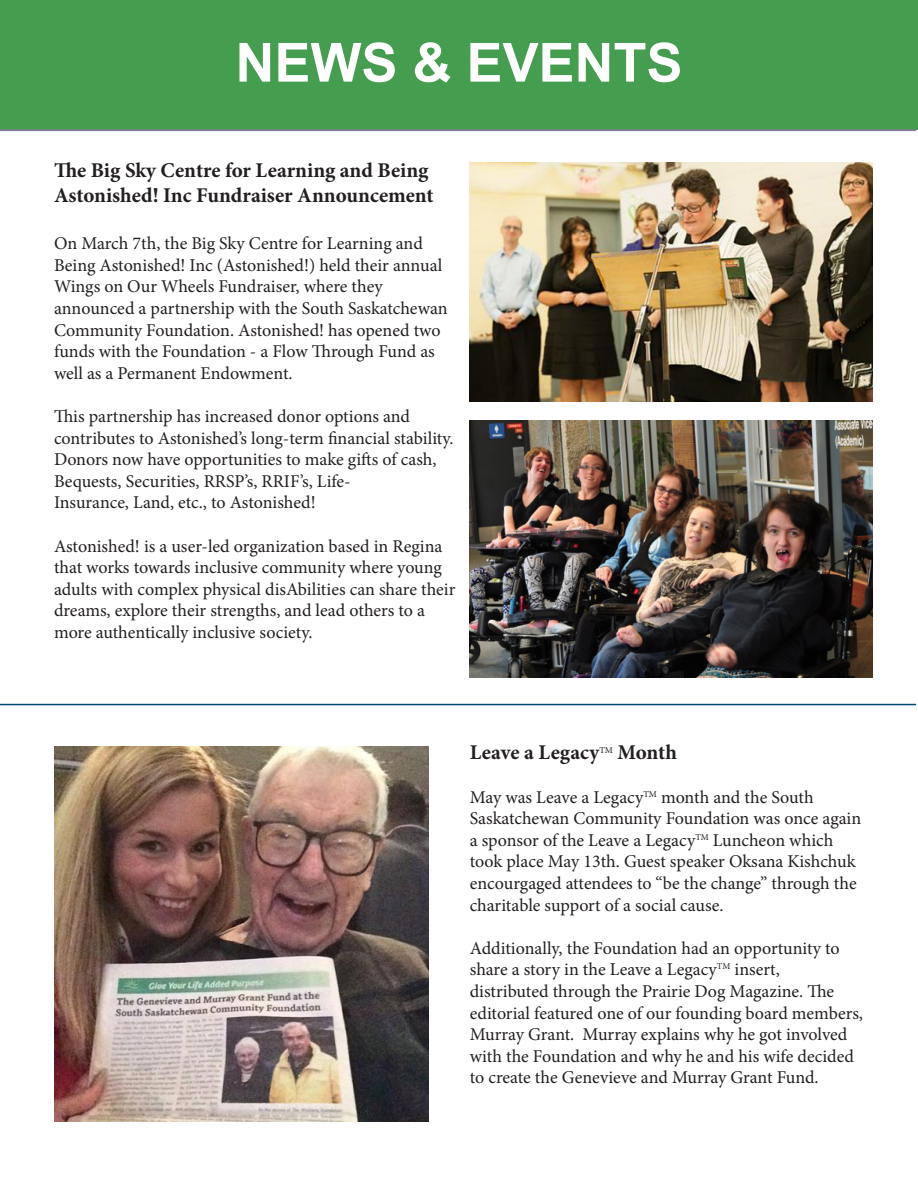
<style>
.page{position:relative;width:918px;height:1188px;background:#fff}
.page>*{position:absolute;margin:0;border:0;box-sizing:border-box;transform-origin:0 0}
.t1{font:700 54px "Arial";color:#fff}
.t2{font:700 21px/25.2px "Minion Pro";color:#231f20}
.t3{font:18px/21.6px "Minion Pro";letter-spacing:-.005em;color:#231f20}
.t4{font:9px "Minion Pro";color:#231f20}
</style>
<div class="page">
<div style="left:0;top:0;width:918px;height:130px;background:#459d50"></div>
<hr style="left:0;top:130px;width:916px;height:1px;background:#9472a9">
<hr style="left:0;top:704px;width:916px;height:1px;background:#014975">
<img style="left:470px;top:162px;width:403px;height:240px">
<img style="left:470px;top:420px;width:403px;height:257px">
<img style="left:54px;top:747px;width:374px;height:374px">
<p class="t1" style="left:235px;top:27px;width:449px">NEWS &amp; EVENTS</p>
<p class="t2" style="left:54px;top:158px;width:381px">The Big Sky Centre for Learning and Being<br>Astonished! Inc Fundraiser Announcement</p>
<p class="t3" style="left:54px;top:233px;width:390px">On March 7th, the Big Sky Centre for Learning and<br>Being Astonished! Inc (Astonished!) held their annual<br>Wings on Our Wheels Fundraiser, where they</p>
<p class="t3" style="left:54px;top:298px;width:395px">announced a partnership with the South Saskatchewan Community Foundation. Astonished! has opened two funds with the Foundation - a Flow Through Fund as well as a Permanent Endowment.</p>
<p class="t3" style="left:54px;top:406px;width:358px">This partnership has increased donor options and</p>
<p class="t3" style="left:54px;top:427px;width:401px">contributes to Astonished’s long-term financial stability.</p>
<p class="t3" style="left:54px;top:449px;width:384px">Donors now have opportunities to make gifts of cash,<br>Bequests, Securities, RRSP’s, RRIF’s, Life-</p>
<p class="t3" style="left:54px;top:492px;width:263px">Insurance, Land, etc., to Astonished!</p>
<p class="t3" style="left:54px;top:535px;width:403px">Astonished! is a user-led organization based in Regina that works towards inclusive community where young adults with complex physical disAbilities can share their dreams, explore their strengths, and lead others to a more authentically inclusive society.</p>
<p class="t2" style="left:470px;top:740px;width:131px">Leave a Legacy</p>
<p class="t4" style="left:599px;top:745px;width:15px">TM</p>
<p class="t2" style="left:617px;top:740px;width:61px">Month</p>
<p class="t3" style="left:470px;top:786px;width:345px">May was Leave a Legacy<sup>TM</sup> month and the South</p>
<p class="t3" style="left:470px;top:808px;width:393px">Saskatchewan Community Foundation was once again a sponsor of the Leave a Legacy<sup>TM</sup> Luncheon which took place May 13th. Guest speaker Oksana Kishchuk encourgaged attendees to “be the change” through the charitable support of a social cause.</p>
<p class="t3" style="left:470px;top:937px;width:371px">Additionally, the Foundation had an opportunity to share a story in the Leave a Legacy<sup>TM</sup> insert,</p>
<p class="t3" style="left:470px;top:981px;width:395px">distributed through the Prairie Dog Magazine. The editorial featured one of our founding board members, Murray Grant. Murray explains why he got involved with the Foundation and why he and his wife decided to create the Genevieve and Murray Grant Fund.</p>
</div>
